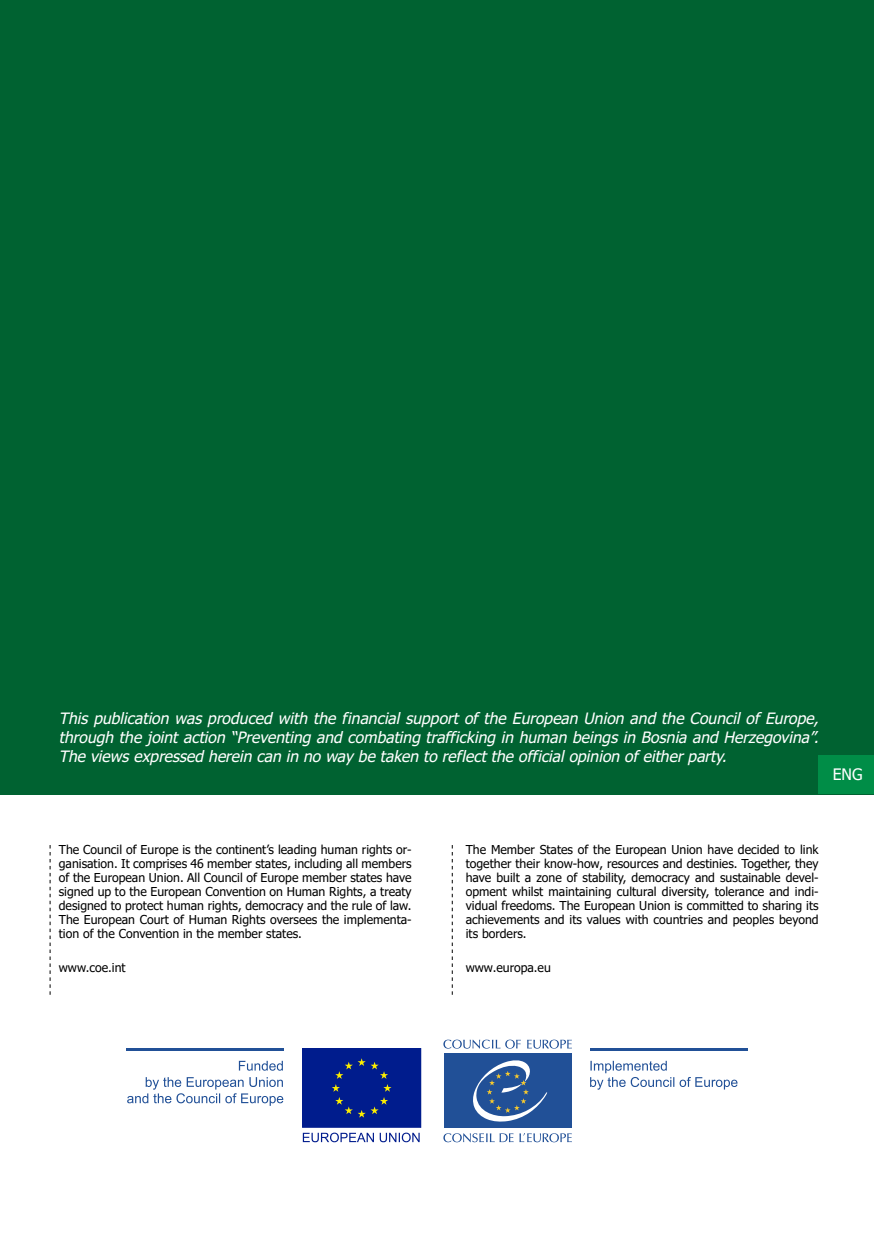
<style>
.page{position:relative;width:874px;height:1241px;background:#fff}
.page>*{position:absolute;margin:0;border:0;box-sizing:border-box;transform-origin:0 0}
.t1{font:italic 15.75px/19.2px "Tahoma Faux";color:#fff;text-align:justify}
.t2{font:15.75px "Tahoma";color:#fff}
.t3{font:12.25px/14px "Tahoma";color:#000;text-align:justify}
</style>
<div class="page">
<div style="left:0;top:0;width:873px;height:794px;background:#006231"></div>
<div style="left:818px;top:755px;width:55px;height:39px;background:#008d47"></div>
<svg style="left:451px;top:845px;width:1px;height:149px"></svg>
<svg style="left:50px;top:845px;width:1px;height:149px"></svg>
<svg style="left:527px;top:1039px;width:44px;height:9px"></svg>
<svg style="left:443px;top:1039px;width:77px;height:9px"></svg>
<svg style="left:519px;top:1133px;width:52px;height:9px"></svg>
<svg style="left:443px;top:1133px;width:70px;height:9px"></svg>
<div style="left:444px;top:1053px;width:127px;height:74px;background:#215097"></div>
<svg style="left:473px;top:1060px;width:74px;height:61px"></svg>
<div style="left:302px;top:1048px;width:118px;height:79px;background:#001c8d"></div>
<svg style="left:332px;top:1058px;width:59px;height:59px"></svg>
<svg style="left:303px;top:1132px;width:116px;height:10px"></svg>
<hr style="left:126px;top:1048px;width:157px;height:3px;background:#215097">
<hr style="left:590px;top:1048px;width:157px;height:3px;background:#215097">
<svg style="left:590px;top:1060px;width:147px;height:29px"></svg>
<svg style="left:239px;top:1060px;width:44px;height:10px"></svg>
<svg style="left:127px;top:1077px;width:156px;height:28px"></svg>
<p class="t1" style="left:59px;top:707px;width:760px">This publication was produced with the financial support of the European Union and the Council of Europe, through the joint action “Preventing and combating trafficking in human beings in Bosnia and Herzegovina”.<br>The views expressed herein can in no way be taken to reflect the official opinion of either party.</p>
<p class="t2" style="left:832px;top:764px;width:31px">ENG</p>
<p class="t3" style="left:59px;top:843px;width:354px">The Council of Europe is the continent’s leading human rights or&shy;ganisation. It comprises 46 member states, including all members of the European Union. All Council of Europe member states have signed up to the European Convention on Human Rights, a treaty designed to protect human rights, democracy and the rule of law.<br>The European Court of Human Rights oversees the implementa&shy;tion of the Convention in the member states.</p>
<p class="t3" style="left:59px;top:961px;width:68px">www.coe.int</p>
<p class="t3" style="left:465px;top:843px;width:354px">The Member States of the European Union have decided to link together their know-how, resources and destinies. Together, they have built a zone of stability, democracy and sustainable devel&shy;opment whilst maintaining cultural diversity, tolerance and indi&shy;vidual freedoms. The European Union is committed to sharing its achievements and its values with countries and peoples beyond its borders.</p>
<p class="t3" style="left:465px;top:961px;width:87px">www.europa.eu</p>
</div>
